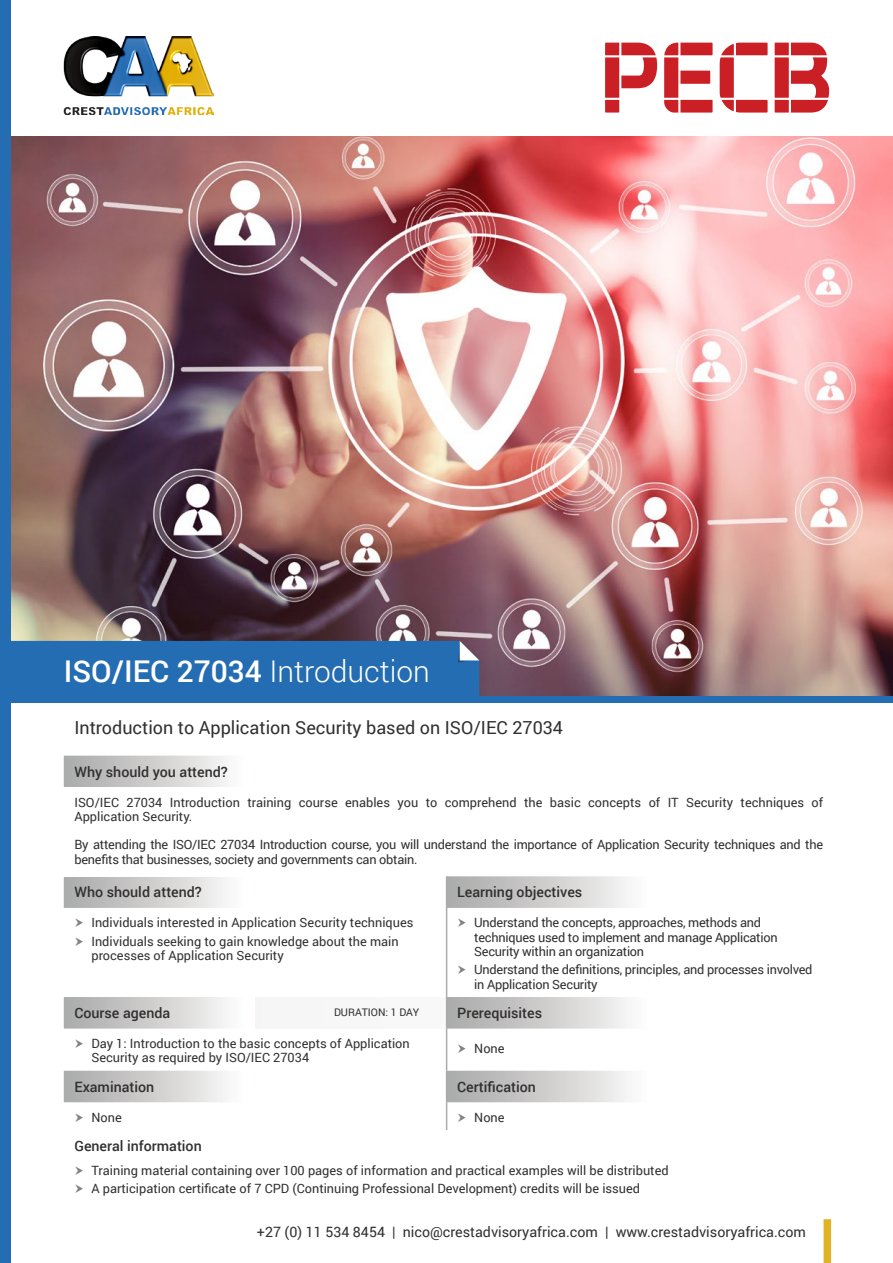
<style>
.page{position:relative;width:893px;height:1263px;background:#fff}
.page>*{position:absolute;margin:0;border:0;box-sizing:border-box;transform-origin:0 0}
.t1{font:500 30px "Roboto";color:#fff}
.t2{font:18px "Roboto";color:#312f30}
.Table1{font:500 14.25px "Roboto";color:#312f30}
.t3{font:14.25px "Roboto";color:#312f30}
.t4{font:12.75px/14.2px "Roboto";color:#312f30}
.t5{font:12.75px/14.2px "Roboto";letter-spacing:-.02em;color:#312f30}
.Table1-2{font:10.5px "Roboto";color:#312f30}
.s1{font-weight:300}
</style>
<div class="page">
<img style="left:11px;top:136px;width:882px;height:560px">
<div style="left:824px;top:1219px;width:7px;height:44px;background:#e2b225"></div>
<div style="left:0;top:0;width:11px;height:1263px;background:#256db2"></div>
<div style="left:11px;top:641px;width:468px;height:55px;background:#256db2"></div>
<div style="left:0;top:696px;width:893px;height:7px;background:#256db2"></div>
<svg style="left:64px;top:756px;width:382px;height:346px"></svg>
<div style="left:64px;top:787px;width:765px;height:89px;background:#fff"></div>
<svg style="left:447px;top:876px;width:182px;height:226px"></svg>
<div style="left:255px;top:997px;width:192px;height:31px;background:#f7f7f8"></div>
<hr style="left:446px;top:876px;width:1px;height:32px;background:#ababac">
<hr style="left:446px;top:908px;width:1px;height:89px;background:#ababac">
<hr style="left:446px;top:1028px;width:1px;height:43px;background:#ababac">
<hr style="left:446px;top:1071px;width:1px;height:31px;background:#ababac">
<svg style="left:446px;top:1102px;width:1px;height:28px"></svg>
<hr style="left:446px;top:997px;width:1px;height:31px;background:#ababac">
<svg style="left:664px;top:43px;width:49px;height:70px"></svg>
<svg style="left:720px;top:43px;width:48px;height:70px"></svg>
<svg style="left:775px;top:43px;width:54px;height:70px"></svg>
<svg style="left:605px;top:43px;width:52px;height:70px"></svg>
<img style="left:64px;top:37px;width:150px;height:78px">
<svg style="left:75px;top:918px;width:8px;height:9px"></svg>
<svg style="left:75px;top:937px;width:8px;height:9px"></svg>
<svg style="left:458px;top:918px;width:8px;height:9px"></svg>
<svg style="left:458px;top:965px;width:8px;height:9px"></svg>
<svg style="left:75px;top:1039px;width:8px;height:9px"></svg>
<svg style="left:458px;top:1044px;width:8px;height:9px"></svg>
<p class="t1" style="left:64px;top:650px;width:368px">ISO/IEC 27034 <span class="s1">Introduction</span></p>
<p class="t2" style="left:74px;top:715px;width:490px">Introduction to Application Security based on ISO/IEC 27034</p>
<p class="Table1" style="left:74px;top:761px;width:155px">Why should you attend?</p>
<p class="t4" style="left:74px;top:794px;width:750px">ISO/IEC 27034 Introduction training course enables you to comprehend the basic concepts of IT Security techniques of<br>Application Security.</p>
<p class="t5" style="left:74px;top:837px;width:750px">By attending the ISO/IEC 27034 Introduction course, you will understand the importance of Application Security techniques and the benefits that businesses, society and governments can obtain.</p>
<p class="Table1" style="left:74px;top:882px;width:129px">Who should attend?</p>
<p class="Table1" style="left:457px;top:882px;width:127px">Learning objectives</p>
<p class="t4" style="left:91px;top:915px;width:324px">Individuals interested in Application Security techniques</p>
<p class="t4" style="left:91px;top:934px;width:309px">Individuals seeking to gain knowledge about the main processes of Application Security</p>
<p class="t5" style="left:474px;top:915px;width:305px">Understand the concepts, approaches, methods and techniques used to implement and manage Application<br>Security within an organization</p>
<p class="t5" style="left:474px;top:962px;width:340px">Understand the definitions, principles, and processes involved in Application Security</p>
<p class="Table1" style="left:74px;top:1003px;width:97px">Course agenda</p>
<p class="Table1-2" style="left:334px;top:1005px;width:87px">DURATION: 1 DAY</p>
<p class="Table1" style="left:457px;top:1003px;width:87px">Prerequisites</p>
<p class="t4" style="left:91px;top:1036px;width:320px">Day 1: Introduction to the basic concepts of Application<br>Security as required by ISO/IEC 27034</p>
<p class="t4" style="left:474px;top:1041px;width:32px">None</p>
<p class="Table1" style="left:74px;top:1076px;width:81px">Examination</p>
<p class="Table1" style="left:457px;top:1076px;width:80px">Certification</p>
<p class="t4" style="left:91px;top:1109px;width:32px">None</p>
<p class="t4" style="left:474px;top:1109px;width:32px">None</p>
<p class="Table1" style="left:74px;top:1136px;width:129px">General information</p>
<p class="t4" style="left:91px;top:1162px;width:579px">Training material containing over 100 pages of information and practical examples will be distributed</p>
<p class="t4" style="left:91px;top:1181px;width:550px">A participation certificate of 7 CPD (Continuing Professional Development) credits will be issued</p>
<p class="t3" style="left:257px;top:1221px;width:551px">+27 (0) 11 534 8454 | nico@crestadvisoryafrica.com | www.crestadvisoryafrica.com</p>
</div>
